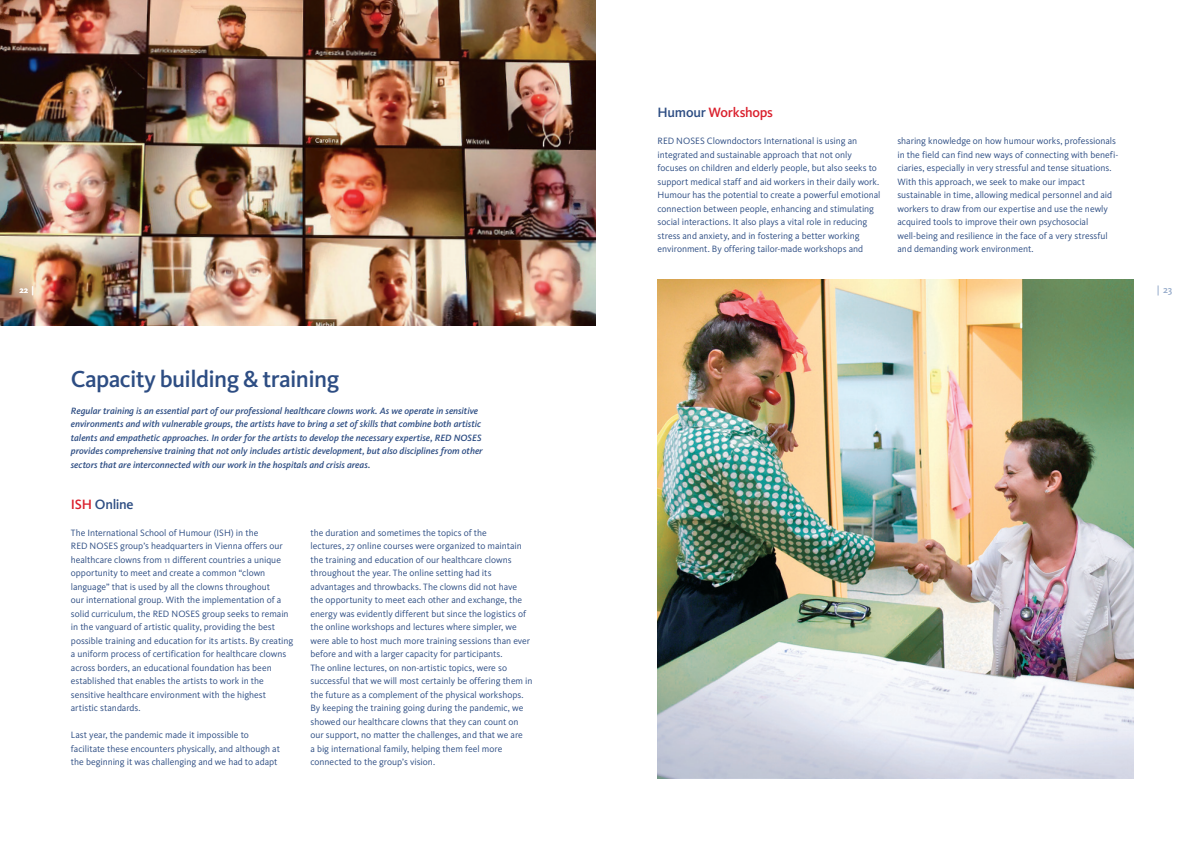
<style>
.page{position:relative;width:1191px;height:842px;background:#fff}
.page>*{position:absolute;margin:0;border:0;box-sizing:border-box;transform-origin:0 0}
.t1{font:500 24px "Kievit Pro";letter-spacing:-.025em;color:#2d4d83}
.t2{font:500 14px "Kievit Pro";letter-spacing:-.015em;color:#da202d}
.t3{font:500 14px "Kievit Pro";letter-spacing:-.02em;color:#2d4d83}
.t4{font:500 10px "Kievit Pro";color:#94a9c9}
.t5{font:9.5px/13.5px "Kievit Pro";letter-spacing:-.005em;color:#2d4d83}
.t6{font:italic 500 9.5px/13.5px "Kievit Pro";color:#2d4d83}
.t7{font:500 9px "Kievit Pro";color:#fff}
.s1{color:#2d4d83}
.s2{color:#da202d}
</style>
<div class="page">
<img style="left:0;top:0;width:595px;height:325px">
<img style="left:657px;top:279px;width:476px;height:500px">
<h2 class="t2" style="left:657px;top:104px;width:117px"><span class="s1">Humour</span> Workshops</h2>
<p class="t5" style="left:657px;top:134px;width:224px">RED NOSES Clowndoctors International is using an integrated and sustainable approach that not only focuses on children and elderly people, but also seeks to support medical staff and aid workers in their daily work.<br>Humour has the potential to create a powerful emotional connection between people, enhancing and stimulating social interactions. It also plays a vital role in reducing stress and anxiety, and in fostering a better working environment. By offering tailor-made workshops and</p>
<p class="t5" style="left:897px;top:134px;width:222px">sharing knowledge on how humour works, professionals in the field can find new ways of connecting with benefi&shy;ciaries, especially in very stressful and tense situations.<br>With this approach, we seek to make our impact sustainable in time, allowing medical personnel and aid workers to draw from our expertise and use the newly acquired tools to improve their own psychosocial well-being and resilience in the face of a very stressful and demanding work environment.</p>
<p class="t7" style="left:20px;top:284px;width:16px">22 |</p>
<p class="t4" style="left:1157px;top:283px;width:17px">| 23</p>
<h1 class="t1" style="left:71px;top:365px;width:270px">Capacity building &amp; training</h1>
<p class="t6" style="left:71px;top:404px;width:413px">Regular training is an essential part of our professional healthcare clowns work. As we operate in sensitive environments and with vulnerable groups, the artists have to bring a set of skills that combine both artistic talents and empathetic approaches. In order for the artists to develop the necessary expertise, RED NOSES provides comprehensive training that not only includes artistic development, but also disciplines from other sectors that are interconnected with our work in the hospitals and crisis areas.</p>
<h2 class="t3" style="left:71px;top:495px;width:64px"><span class="s2">ISH</span> Online</h2>
<p class="t5" style="left:71px;top:526px;width:224px">The International School of Humour (ISH) in the<br>RED NOSES group’s headquarters in Vienna offers our healthcare clowns from 11 different countries a unique opportunity to meet and create a common “clown language” that is used by all the clowns throughout<br>our international group. With the implementation of a solid curriculum, the RED NOSES group seeks to remain in the vanguard of artistic quality, providing the best possible training and education for its artists. By creating a uniform process of certification for healthcare clowns across borders, an educational foundation has been established that enables the artists to work in the sensitive healthcare environment with the highest artistic standards.</p>
<p class="t5" style="left:71px;top:728px;width:211px">Last year, the pandemic made it impossible to facilitate these encounters physically, and although at the beginning it was challenging and we had to adapt</p>
<p class="t5" style="left:310px;top:526px;width:224px">the duration and sometimes the topics of the<br>lectures, 27 online courses were organized to maintain the training and education of our healthcare clowns throughout the year. The online setting had its advantages and throwbacks. The clowns did not have<br>the opportunity to meet each other and exchange, the energy was evidently different but since the logistics of the online workshops and lectures where simpler, we were able to host much more training sessions than ever before and with a larger capacity for participants.<br>The online lectures, on non-artistic topics, were so successful that we will most certainly be offering them in the future as a complement of the physical workshops.<br>By keeping the training going during the pandemic, we showed our healthcare clowns that they can count on our support, no matter the challenges, and that we are<br>a big international family, helping them feel more connected to the group’s vision.</p>
</div>
